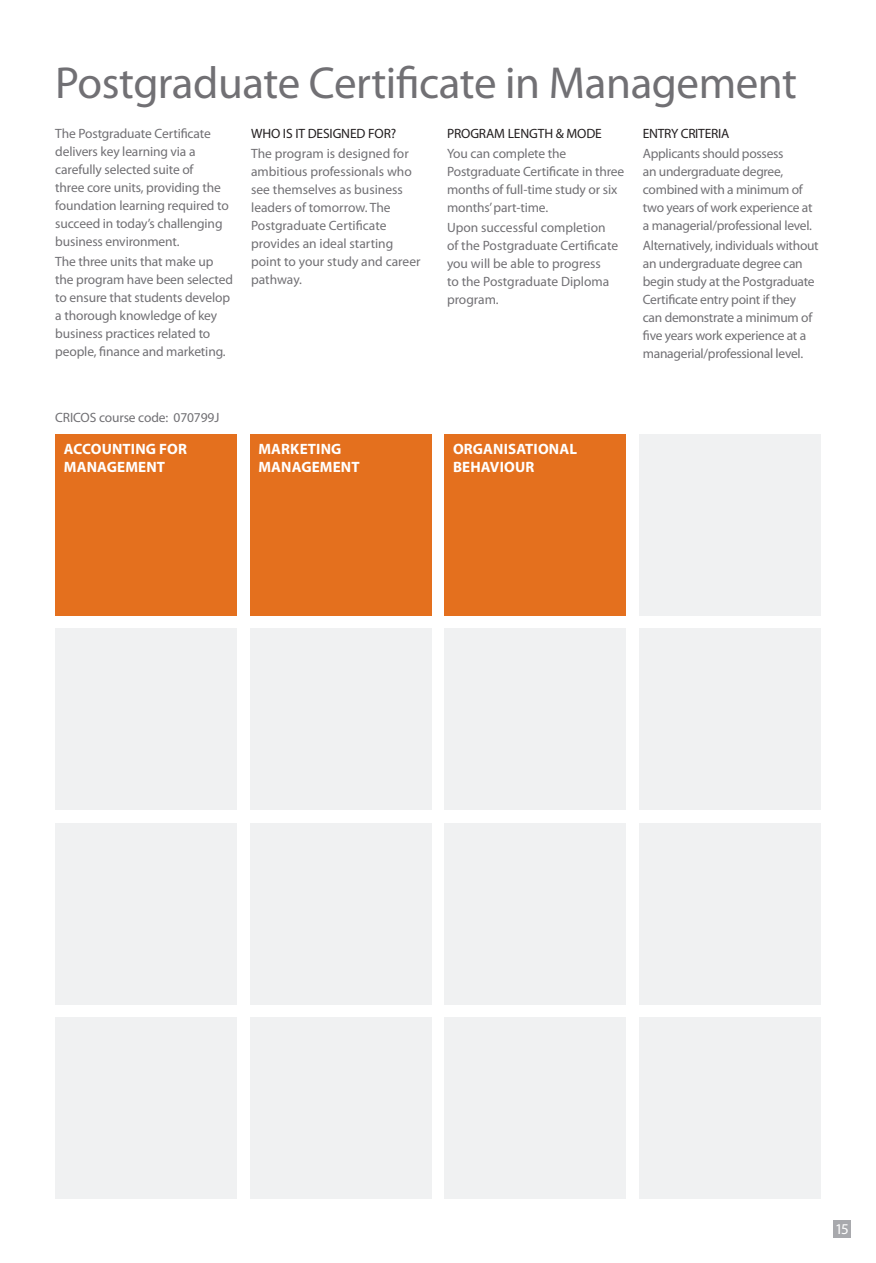
<style>
.page{position:relative;width:876px;height:1263px;background:#fff}
.page>*{position:absolute;margin:0;border:0;box-sizing:border-box;transform-origin:0 0}
.t1{font:45px "Myriad Pro";letter-spacing:-.01em;color:#717074}
.t2{font:700 15px/18px "Myriad Pro";letter-spacing:.01em;color:#fff}
.t3{font:15px "Myriad Pro";color:#fff}
.t4{font:13.5px/18px "Myriad Pro";letter-spacing:-.01em;color:#717074}
.t5{font:13.5px "Myriad Pro";letter-spacing:-.01em;color:#231f20}
</style>
<div class="page">
<div style="left:833px;top:1220px;width:17px;height:17px;background:#a8a9ad"></div>
<div style="left:55px;top:434px;width:182px;height:181px;background:#e4701e"></div>
<div style="left:55px;top:628px;width:182px;height:182px;background:#f0f1f2"></div>
<div style="left:55px;top:823px;width:182px;height:182px;background:#f0f1f2"></div>
<div style="left:55px;top:1017px;width:182px;height:182px;background:#f0f1f2"></div>
<div style="left:250px;top:434px;width:182px;height:181px;background:#e4701e"></div>
<div style="left:250px;top:628px;width:182px;height:182px;background:#f0f1f2"></div>
<div style="left:250px;top:823px;width:182px;height:182px;background:#f0f1f2"></div>
<div style="left:250px;top:1017px;width:182px;height:182px;background:#f0f1f2"></div>
<div style="left:444px;top:434px;width:182px;height:181px;background:#e4701e"></div>
<div style="left:444px;top:628px;width:182px;height:182px;background:#f0f1f2"></div>
<div style="left:444px;top:823px;width:182px;height:182px;background:#f0f1f2"></div>
<div style="left:444px;top:1017px;width:182px;height:182px;background:#f0f1f2"></div>
<div style="left:639px;top:434px;width:182px;height:181px;background:#f0f1f2"></div>
<div style="left:639px;top:628px;width:182px;height:182px;background:#f0f1f2"></div>
<div style="left:639px;top:823px;width:182px;height:182px;background:#f0f1f2"></div>
<div style="left:639px;top:1017px;width:182px;height:182px;background:#f0f1f2"></div>
<h1 class="t1" style="left:55px;top:55px;width:743px">Postgraduate Certificate in Management</h1>
<p class="t4" style="left:55px;top:124px;width:175px">The Postgraduate Certificate delivers key learning via a carefully selected suite of<br>three core units, providing the foundation learning required to succeed in today’s challenging business environment.</p>
<p class="t4" style="left:55px;top:252px;width:179px">The three units that make up the program have been selected to ensure that students develop a thorough knowledge of key business practices related to people, finance and marketing.</p>
<p class="t5" style="left:643px;top:125px;width:88px">ENTRY CRITERIA</p>
<p class="t4" style="left:643px;top:144px;width:171px">Applicants should possess<br>an undergraduate degree, combined with a minimum of two years of work experience at a managerial/professional level.</p>
<p class="t4" style="left:643px;top:236px;width:177px">Alternatively, individuals without an undergraduate degree can begin study at the Postgraduate<br>Certificate entry point if they can demonstrate a minimum of five years work experience at a managerial/professional level.</p>
<p class="t5" style="left:447px;top:125px;width:156px">PROGRAM LENGTH &amp; MODE</p>
<p class="t4" style="left:447px;top:144px;width:179px">You can complete the<br>Postgraduate Certificate in three months of full-time study or six months’ part-time.</p>
<p class="t4" style="left:447px;top:218px;width:173px">Upon successful completion of the Postgraduate Certificate you will be able to progress<br>to the Postgraduate Diploma program.</p>
<p class="t5" style="left:251px;top:125px;width:147px">WHO IS IT DESIGNED FOR?</p>
<p class="t4" style="left:251px;top:144px;width:171px">The program is designed for ambitious professionals who see themselves as business leaders of tomorrow. The<br>Postgraduate Certificate provides an ideal starting point to your study and career pathway.</p>
<p class="t4" style="left:55px;top:409px;width:166px">CRICOS course code: 070799J</p>
<p class="t2" style="left:64px;top:439px;width:125px">ACCOUNTING FOR<br>MANAGEMENT</p>
<p class="t2" style="left:258px;top:439px;width:103px">MARKETING<br>MANAGEMENT</p>
<p class="t2" style="left:453px;top:439px;width:126px">ORGANISATIONAL<br>BEHAVIOUR</p>
<p class="t3" style="left:835px;top:1220px;width:15px">15</p>
</div>
